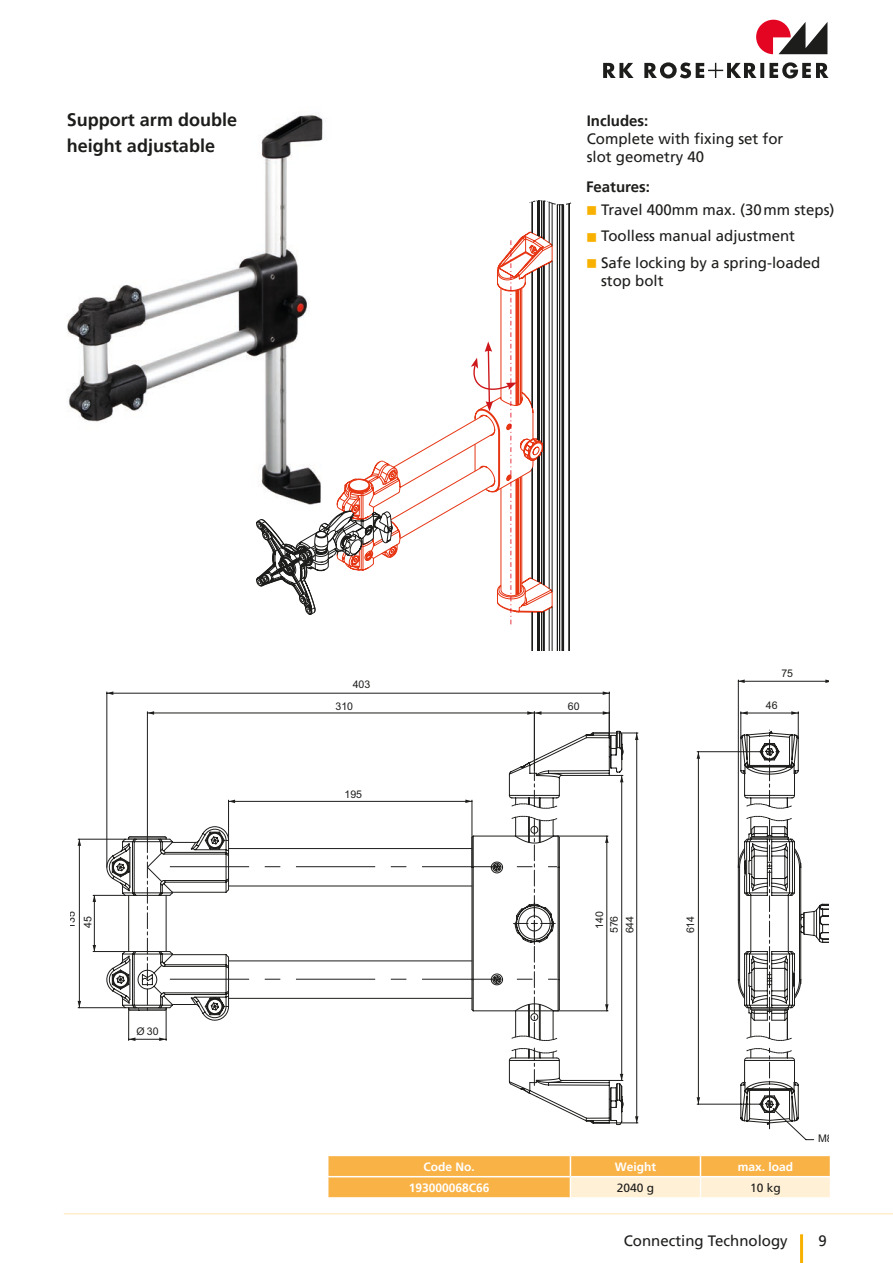
<style>
.page{position:relative;width:893px;height:1263px;background:#fff}
.page>*{position:absolute;margin:0;border:0;box-sizing:border-box;transform-origin:0 0}
.t1{font:700 18px/25.8px "Frutiger LT Pro";color:#1d1d1b}
.t2{font:15px/26.5px "Frutiger LT Pro";color:#1d1d1b}
.t3{font:700 15px "Frutiger LT Pro";color:#1d1d1b}
.t4{font:700 12px "Frutiger LT Pro";color:#fff}
.t5{font:12px "Frutiger";color:#1d1d1b}
.t6{font:10.5px "Arial";color:#1d1d1b}
</style>
<div class="page">
<hr style="left:0;top:0;width:1px;height:79px;background:#575756">
<hr style="left:800px;top:1234px;width:3px;height:29px;background:#f9b100">
<hr style="left:64px;top:1213px;width:829px;height:1px;background:#ffeccb">
<svg style="left:779px;top:22px;width:48px;height:32px"></svg>
<svg style="left:756px;top:20px;width:35px;height:34px"></svg>
<svg style="left:603px;top:62px;width:225px;height:16px"></svg>
<img style="left:67px;top:114px;width:256px;height:308px">
<svg style="left:327px;top:1155px;width:504px;height:42px;background:#fac675"></svg>
<hr style="left:738px;top:680px;width:1px;height:187px;background:#1d1d1b">
<hr style="left:832px;top:680px;width:1px;height:226px;background:#1d1d1b">
<hr style="left:738px;top:681px;width:91px;height:1px;background:#1d1d1b">
<svg style="left:112px;top:816px;width:511px;height:309px"></svg>
<svg style="left:509px;top:732px;width:130px;height:391px"></svg>
<hr style="left:93px;top:895px;width:32px;height:1px;background:#1d1d1b">
<hr style="left:93px;top:951px;width:32px;height:1px;background:#1d1d1b">
<hr style="left:94px;top:895px;width:1px;height:56px;background:#1d1d1b">
<hr style="left:515px;top:836px;width:93px;height:1px;background:#1d1d1b">
<hr style="left:515px;top:1010px;width:93px;height:1px;background:#1d1d1b">
<hr style="left:606px;top:836px;width:1px;height:175px;background:#1d1d1b">
<hr style="left:609px;top:692px;width:1px;height:46px;background:#1d1d1b">
<hr style="left:107px;top:692px;width:1px;height:175px;background:#1d1d1b">
<hr style="left:107px;top:693px;width:502px;height:1px;background:#1d1d1b">
<hr style="left:621px;top:775px;width:1px;height:305px;background:#1d1d1b">
<hr style="left:147px;top:712px;width:1px;height:125px;background:#1d1d1b">
<hr style="left:147px;top:713px;width:387px;height:1px;background:#1d1d1b">
<hr style="left:534px;top:712px;width:1px;height:58px;background:#1d1d1b">
<hr style="left:534px;top:713px;width:75px;height:1px;background:#1d1d1b">
<hr style="left:128px;top:1008px;width:1px;height:32px;background:#1d1d1b">
<hr style="left:129px;top:1039px;width:37px;height:1px;background:#1d1d1b">
<hr style="left:78px;top:839px;width:47px;height:1px;background:#1d1d1b">
<hr style="left:78px;top:1007px;width:47px;height:1px;background:#1d1d1b">
<hr style="left:79px;top:839px;width:1px;height:169px;background:#1d1d1b">
<svg style="left:147px;top:837px;width:1px;height:173px"></svg>
<svg style="left:107px;top:691px;width:6px;height:4px"></svg>
<svg style="left:148px;top:711px;width:6px;height:4px"></svg>
<svg style="left:603px;top:691px;width:6px;height:4px"></svg>
<svg style="left:603px;top:711px;width:7px;height:27px"></svg>
<svg style="left:527px;top:711px;width:14px;height:4px"></svg>
<svg style="left:605px;top:836px;width:4px;height:7px"></svg>
<svg style="left:609px;top:775px;width:14px;height:7px"></svg>
<svg style="left:635px;top:733px;width:3px;height:7px"></svg>
<svg style="left:605px;top:1004px;width:4px;height:7px"></svg>
<svg style="left:609px;top:1074px;width:14px;height:7px"></svg>
<svg style="left:635px;top:1116px;width:3px;height:7px"></svg>
<svg style="left:78px;top:839px;width:3px;height:7px"></svg>
<svg style="left:93px;top:895px;width:3px;height:7px"></svg>
<svg style="left:129px;top:1037px;width:6px;height:4px"></svg>
<svg style="left:738px;top:679px;width:7px;height:4px"></svg>
<svg style="left:696px;top:711px;width:133px;height:429px"></svg>
<svg style="left:159px;top:770px;width:399px;height:315px"></svg>
<svg style="left:256px;top:200px;width:315px;height:450px"></svg>
<p class="t1" style="left:67px;top:107px;width:172px">Support arm double height adjustable</p>
<p class="t3" style="left:587px;top:112px;width:63px">Includes:</p>
<p class="t2" style="left:587px;top:130px;width:198px;line-height:18px">Complete with fixing set for slot geometry 40</p>
<p class="t3" style="left:586px;top:178px;width:65px">Features:</p>
<p class="t2" style="left:601px;top:196px;width:235px">Travel 400mm max. (30mm steps)<br>Toolless manual adjustment<br>Safe locking by a spring-loaded</p>
<p class="t2" style="left:601px;top:267px;width:64px">stop bolt</p>
<p class="t6" style="left:353px;top:677px;width:19px">403</p>
<p class="t6" style="left:335px;top:699px;width:19px">310</p>
<p class="t6" style="left:568px;top:699px;width:13px">60</p>
<p class="t6" style="left:344px;top:787px;width:19px">195</p>
<p class="t6" style="left:781px;top:666px;width:13px">75</p>
<p class="t6" style="left:766px;top:698px;width:13px">46</p>
<p class="t6" style="left:64px;top:929px;width:19px;rotate:-90deg">135</p>
<p class="t6" style="left:81px;top:928px;width:13px;rotate:-90deg">45</p>
<p class="t6" style="left:592px;top:929px;width:19px;rotate:-90deg">140</p>
<p class="t6" style="left:607px;top:933px;width:19px;rotate:-90deg">576</p>
<p class="t6" style="left:623px;top:933px;width:19px;rotate:-90deg">644</p>
<p class="t6" style="left:137px;top:1023px;width:24px">Ø 30</p>
<p class="t6" style="left:683px;top:933px;width:19px;rotate:-90deg">614</p>
<p class="t4" style="left:423px;top:1159px;width:53px">Code No.</p>
<p class="t4" style="left:615px;top:1159px;width:43px">Weight</p>
<p class="t4" style="left:738px;top:1159px;width:57px">max. load</p>
<p class="t4" style="left:409px;top:1180px;width:82px">193000068C66</p>
<p class="t5" style="left:617px;top:1180px;width:39px">2040 g</p>
<p class="t5" style="left:750px;top:1180px;width:32px">10 kg</p>
<p class="t6" style="left:818px;top:1131px;width:16px">M8</p>
<p class="t2" style="left:624px;top:1227px;width:165px">Connecting Technology</p>
<p class="t2" style="left:819px;top:1227px;width:10px">9</p>
</div>
